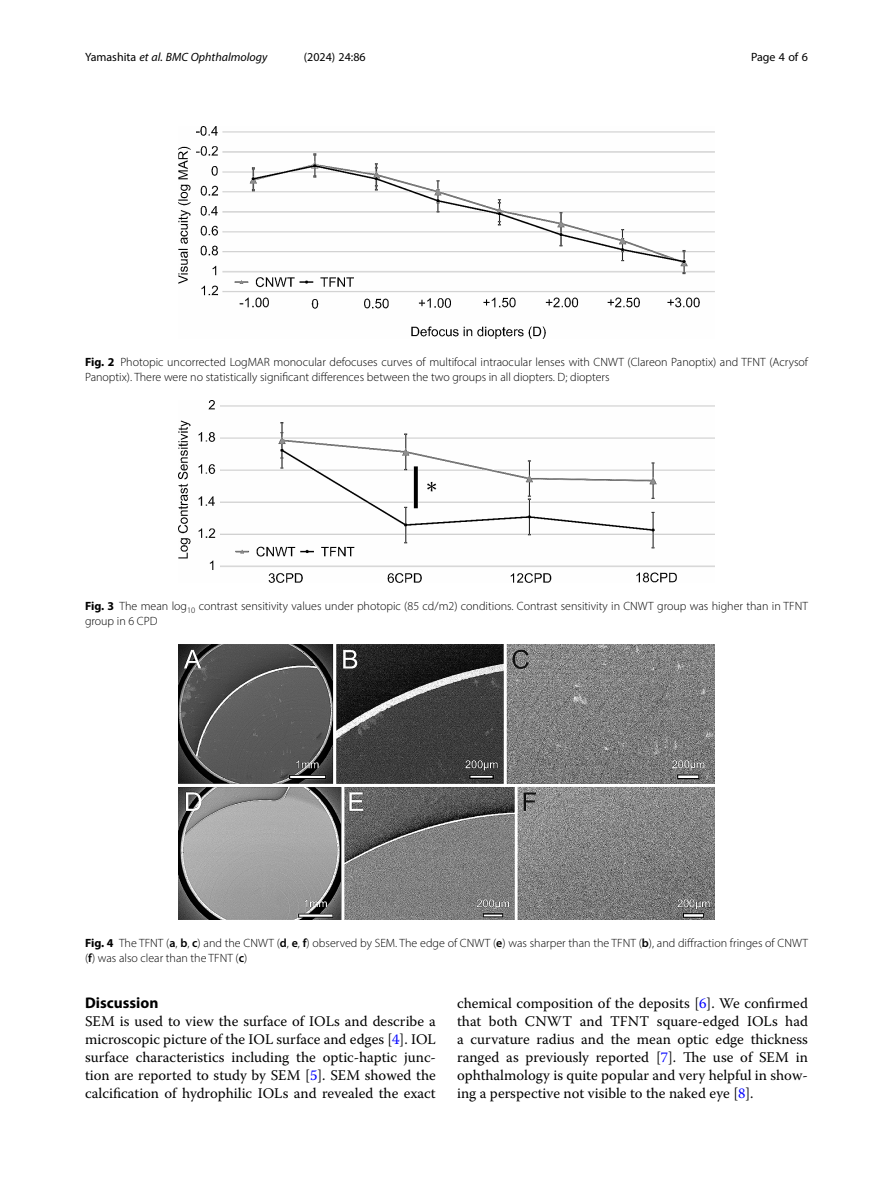
<style>
.page{position:relative;width:893px;height:1191px;background:#fff}
.page>*{position:absolute;margin:0;border:0;box-sizing:border-box;transform-origin:0 0}
.Head_1{font:700 15.45px "Myriad Pro";color:#000}
.Body_Text{font:14.7px/18px "Warnock Pro";color:#000;text-align:justify}
.Figure_Caption{font:300 12px/15px "Myriad Pro";color:#000}
.t1{font:italic 12px "Myriad Pro";color:#000}
.t2{font:12px "Myriad Pro";color:#000}
.s1{font-style:normal}
.s2{font-weight:700}
.s3{font-weight:600}
.s4{color:#00f}
</style>
<div class="page">
<img style="left:178px;top:644px;width:536px;height:275px">
<img style="left:178px;top:400px;width:536px;height:183px">
<img style="left:178px;top:126px;width:536px;height:213px">
<p class="t1" style="left:85px;top:50px;width:184px"><span class="s1">Yamashita</span> et al. BMC Ophthalmology</p>
<p class="t2" style="left:304px;top:50px;width:63px">(2024) 24:86</p>
<p class="t2" style="left:751px;top:50px;width:58px">Page 4 of 6</p>
<p class="Figure_Caption" style="left:85px;top:354px;width:724px"><span class="s2">Fig. 2</span> Photopic uncorrected LogMAR monocular defocuses curves of multifocal intraocular lenses with CNWT (Clareon Panoptix) and TFNT (Acrysof<br>Panoptix). There were no statistically significant differences between the two groups in all diopters. D; diopters</p>
<p class="Figure_Caption" style="left:85px;top:598px;width:724px"><span class="s2">Fig. 3</span> The mean log<sub>10</sub> contrast sensitivity values under photopic (85 cd/m2) conditions. Contrast sensitivity in CNWT group was higher than in TFNT group in 6 CPD</p>
<p class="Figure_Caption" style="left:85px;top:935px;width:724px"><span class="s2">Fig. 4</span> The TFNT (<span class="s3">a</span>, <span class="s3">b</span>, <span class="s3">c</span>) and the CNWT (<span class="s3">d</span>, <span class="s3">e</span>, <span class="s3">f</span>) observed by SEM. The edge of CNWT (<span class="s3">e</span>) was sharper than the TFNT (<span class="s3">b</span>), and diffraction fringes of CNWT (<span class="s3">f</span>) was also clear than the TFNT (<span class="s3">c</span>)</p>
<p class="Head_1" style="left:85px;top:993px;width:75px">Discussion</p>
<p class="Body_Text" style="left:85px;top:1012px;width:352px">SEM is used to view the surface of IOLs and describe a microscopic picture of the IOL surface and edges [<span class="s4">4</span>]. IOL surface characteristics including the optic-haptic junc&shy;tion are reported to study by SEM [<span class="s4">5</span>]. SEM showed the calcification of hydrophilic IOLs and revealed the exact</p>
<p class="Body_Text" style="left:457px;top:994px;width:352px">chemical composition of the deposits [<span class="s4">6</span>]. We confirmed that both CNWT and TFNT square-edged IOLs had a curvature radius and the mean optic edge thickness ranged as previously reported [<span class="s4">7</span>]. The use of SEM in ophthalmology is quite popular and very helpful in show&shy;ing a perspective not visible to the naked eye [<span class="s4">8</span>].</p>
</div>
